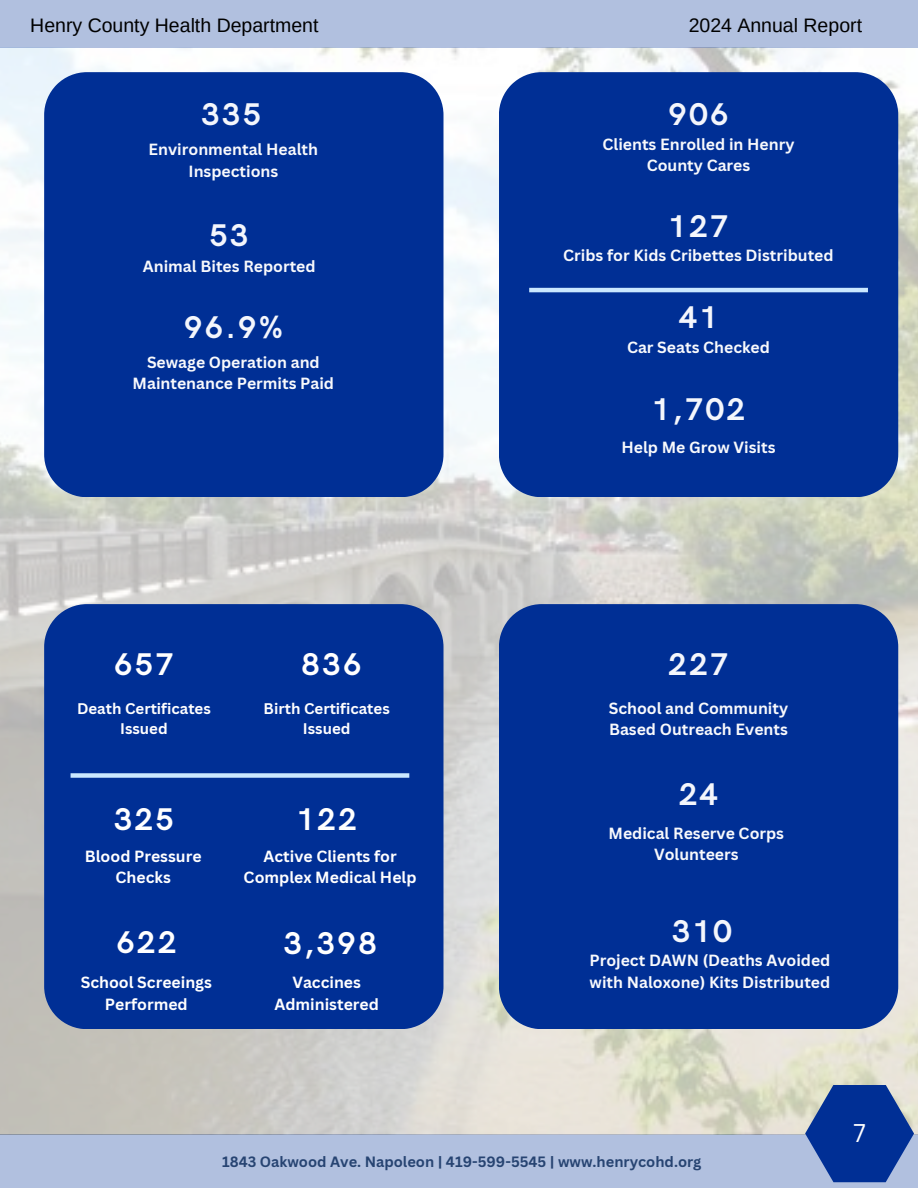
<style>
.page{position:relative;width:918px;height:1188px;background:#fff}
.page>*{position:absolute;margin:0;border:0;box-sizing:border-box;transform-origin:0 0}
.t1{font:700 31.5px "HK Grotesk";letter-spacing:.08em;color:#f4f6fc}
.t2{font:700 31.5px "HK Grotesk";letter-spacing:.08em;color:#fff}
.t3{font:24.9px "Canva Sans";color:#fff}
.t4{font:19.5px "Arimo";color:#000}
.t5{font:700 15.75px/21.3px "Canva Sans";color:#f8f9fc;text-align:center}
.t6{font:700 15.75px/21.3px "Canva Sans";color:#fff;text-align:center}
.t7{font:700 15px/20.2px "Canva Sans";color:#fff;text-align:center}
.t8{font:700 14.55px "Canva Sans";color:#274472}
</style>
<div class="page">
<div style="left:0;top:1134px;width:918px;height:54px;background:#b1c0df"></div>
<img style="left:0;top:48px;width:918px;height:1086px">
<div style="left:499px;top:604px;width:399px;height:424px;background:#002f95"></div>
<div style="left:44px;top:604px;width:399px;height:424px;background:#002f95"></div>
<div style="left:44px;top:72px;width:399px;height:424px;background:#002f95"></div>
<svg style="left:805px;top:1085px;width:109px;height:97px"></svg>
<div style="left:0;top:0;width:918px;height:48px;background:#b1c0df"></div>
<div style="left:499px;top:72px;width:399px;height:424px;background:#002f95"></div>
<div style="left:71px;top:773px;width:338px;height:5px;background:#cae8ff"></div>
<hr style="left:529px;top:288px;width:339px;height:4px;background:#cae8ff">
<h2 class="t4" style="left:30px;top:14px;width:290px">Henry County Health Department</h2>
<p class="t4" style="left:689px;top:14px;width:175px">2024 Annual Report</p>
<p class="t1" style="left:201px;top:97px;width:61px">335</p>
<p class="t5" style="left:149px;top:138px;width:171px">Environmental Health<br>Inspections</p>
<h1 class="t1" style="left:209px;top:217px;width:41px">53</h1>
<p class="t5" style="left:143px;top:255px;width:174px">Animal Bites Reported</p>
<p class="t1" style="left:184px;top:309px;width:100px">96.9%</p>
<h1 class="t5" style="left:133px;top:351px;width:203px">Sewage Operation and<br>Maintenance Permits Paid</h1>
<h1 class="t1" style="left:669px;top:97px;width:61px">906</h1>
<h1 class="t5" style="left:602px;top:133px;width:194px">Clients Enrolled in Henry<br>County Cares</h1>
<p class="t1" style="left:669px;top:208px;width:61px">127</p>
<p class="t5" style="left:563px;top:244px;width:272px">Cribs for Kids Cribettes Distributed</p>
<h1 class="t1" style="left:679px;top:300px;width:41px">41</h1>
<p class="t5" style="left:627px;top:336px;width:144px">Car Seats Checked</p>
<p class="t1" style="left:652px;top:392px;width:94px">1,702</p>
<h1 class="t5" style="left:621px;top:437px;width:156px">Help Me Grow Visits</h1>
<p class="t2" style="left:114px;top:647px;width:61px">657</p>
<p class="t2" style="left:302px;top:647px;width:61px">836</p>
<p class="t7" style="left:77px;top:698px;width:135px">Death Certificates<br>Issued</p>
<p class="t7" style="left:264px;top:698px;width:128px">Birth Certificates<br>Issued</p>
<p class="t2" style="left:114px;top:801px;width:61px">325</p>
<h1 class="t6" style="left:85px;top:845px;width:118px">Blood Pressure<br>Checks</h1>
<p class="t2" style="left:116px;top:925px;width:61px">622</p>
<h1 class="t6" style="left:81px;top:972px;width:133px">School Screeings<br>Performed</h1>
<p class="t2" style="left:297px;top:801px;width:61px">122</p>
<h1 class="t6" style="left:244px;top:845px;width:174px">Active Clients for<br>Complex Medical Help</h1>
<p class="t2" style="left:284px;top:925px;width:94px">3,398</p>
<p class="t6" style="left:274px;top:972px;width:106px">Vaccines<br>Administered</p>
<p class="t1" style="left:669px;top:647px;width:61px">227</p>
<h1 class="t5" style="left:609px;top:697px;width:181px;text-align:left">School and Community<br>Based Outreach Events</h1>
<p class="t1" style="left:679px;top:777px;width:41px">24</p>
<h1 class="t5" style="left:609px;top:822px;width:177px">Medical Reserve Corps<br>Volunteers</h1>
<h1 class="t1" style="left:672px;top:914px;width:61px">310</h1>
<p class="t5" style="left:589px;top:950px;width:243px;text-align:left">Project DAWN (Deaths Avoided with Naloxone) Kits Distributed</p>
<h1 class="t8" style="left:222px;top:1152px;width:481px">1843 Oakwood Ave. Napoleon | 419-599-5545 | www.henrycohd.org</h1>
<h2 class="t3" style="left:853px;top:1116px;width:14px">7</h2>
</div>
